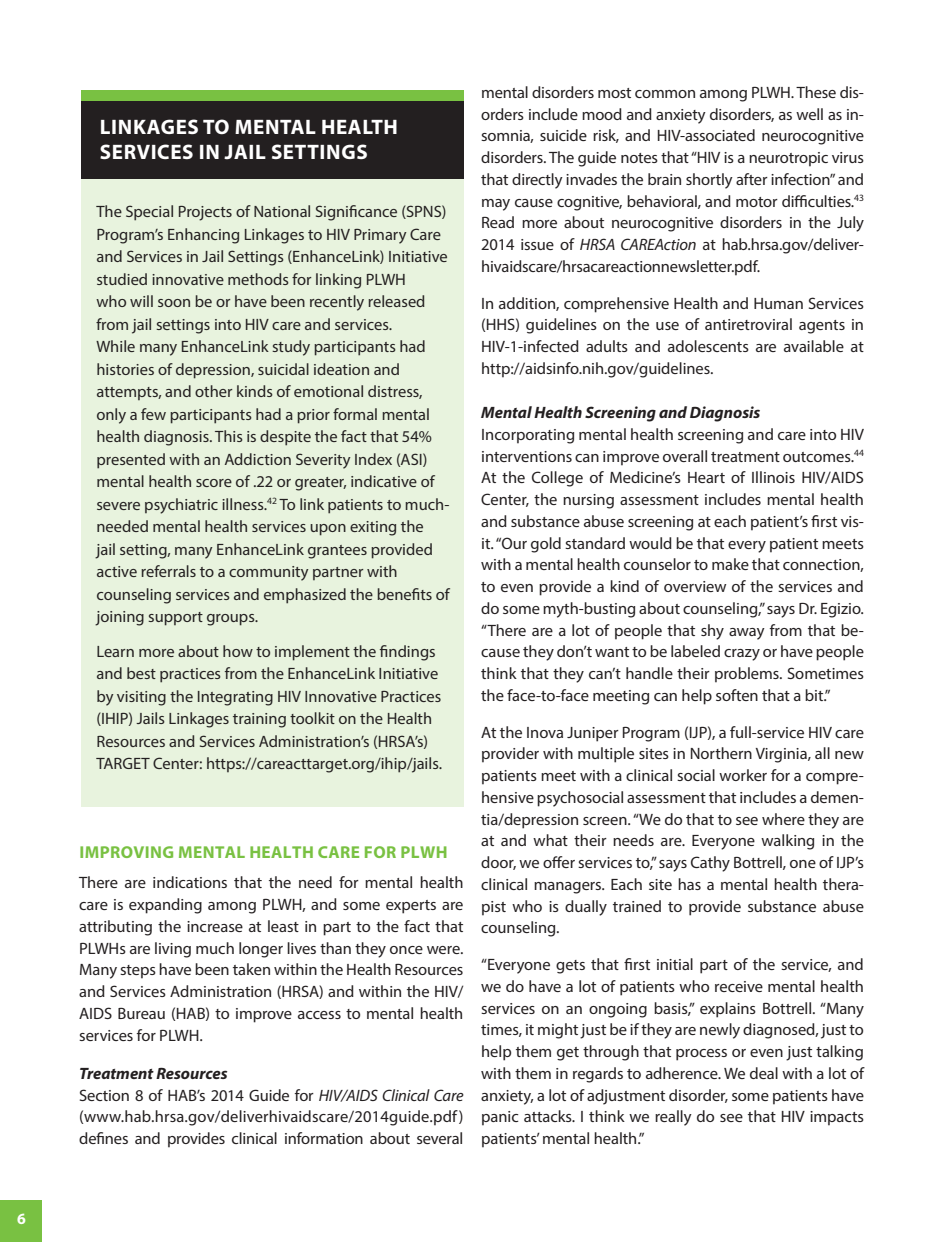
<style>
.page{position:relative;width:945px;height:1242px;background:#fff}
.page>*{position:absolute;margin:0;border:0;box-sizing:border-box;transform-origin:0 0}
.t1{font:700 21px/25.2px "Myriad Pro";letter-spacing:.03em;color:#fff}
.t2{font:700 17.25px "Myriad Pro";letter-spacing:.025em;color:#79c142}
.t3{font:16.5px/21.8px "Myriad Pro";color:#231f20;text-align:justify}
.t4{font:italic 700 16.5px "Myriad Pro";color:#231f20}
.t5{font:700 15.75px "Myriad Pro";color:#fff}
.s1{font-style:italic}
</style>
<div class="page">
<div style="left:0;top:1200px;width:42px;height:42px;background:#79c142"></div>
<div style="left:81px;top:169px;width:383px;height:637px;background:#e8f3de"></div>
<div style="left:81px;top:99px;width:383px;height:79px;background:#231f20"></div>
<div style="left:81px;top:90px;width:383px;height:11px;background:#79c142"></div>
<p class="t5" style="left:17px;top:1208px;width:10px">6</p>
<h1 class="t1" style="left:100px;top:114px;width:300px">LINKAGES TO MENTAL HEALTH<br>SERVICES IN JAIL SETTINGS</h1>
<p class="t3" style="left:96px;top:200px;width:355px;line-height:22.5px;text-align:left">The Special Projects of National Significance (SPNS)<br>Program’s Enhancing Linkages to HIV Primary Care and Services in Jail Settings (EnhanceLink) Initiative studied innovative methods for linking PLWH<br>who will soon be or have been recently released from jail settings into HIV care and services.<br>While many EnhanceLink study participants had histories of depression, suicidal ideation and attempts, and other kinds of emotional distress, only a few participants had a prior formal mental health diagnosis. This is despite the fact that 54% presented with an Addiction Severity Index (ASI) mental health score of .22 or greater, indicative of severe psychiatric illness.<sup>42</sup> To link patients to much&shy;needed mental health services upon exiting the<br>jail setting, many EnhanceLink grantees provided active referrals to a community partner with counseling services and emphasized the benefits of joining support groups.</p>
<p class="t3" style="left:96px;top:640px;width:347px;line-height:22.5px;text-align:left">Learn more about how to implement the findings and best practices from the EnhanceLink Initiative by visiting the Integrating HIV Innovative Practices (IHIP) Jails Linkages training toolkit on the Health Resources and Services Administration’s (HRSA’s)<br>TARGET Center: https://careacttarget.org/ihip/jails.</p>
<h2 class="t2" style="left:79px;top:841px;width:370px">IMPROVING MENTAL HEALTH CARE FOR PLWH</h2>
<p class="t3" style="left:79px;top:872px;width:386px">There are indications that the need for mental health care is expanding among PLWH, and some experts are attributing the increase at least in part to the fact that PLWHs are living much longer lives than they once were.<br>Many steps have been taken within the Health Resources and Services Administration (HRSA) and within the HIV/ AIDS Bureau (HAB) to improve access to mental health services for PLWH.</p>
<h3 class="t4" style="left:79px;top:1063px;width:150px">Treatment Resources</h3>
<p class="t3" style="left:79px;top:1084px;width:386px">Section 8 of HAB’s 2014 Guide for <span class="s1">HIV/AIDS Clinical Care </span>(www.hab.hrsa.gov/deliverhivaidscare/2014guide.pdf) defines and provides clinical information about several</p>
<p class="t3" style="left:481px;top:81px;width:384px">mental disorders most common among PLWH. These dis&shy;orders include mood and anxiety disorders, as well as in&shy;somnia, suicide risk, and HIV-associated neurocognitive disorders. The guide notes that “HIV is a neurotropic virus that directly invades the brain shortly after infection” and may cause cognitive, behavioral, and motor difficulties.<sup>43<br></sup>Read more about neurocognitive disorders in the July 2014 issue of <span class="s1">HRSA CAREAction</span> at hab.hrsa.gov/deliver&shy;hivaidscare/hrsacareactionnewsletter.pdf.</p>
<p class="t3" style="left:481px;top:292px;width:384px">In addition, comprehensive Health and Human Services (HHS) guidelines on the use of antiretroviral agents in HIV-1-infected adults and adolescents are available at http://aidsinfo.nih.gov/guidelines.</p>
<h3 class="t4" style="left:481px;top:402px;width:281px">Mental Health Screening and Diagnosis</h3>
<p class="t3" style="left:481px;top:423px;width:384px">Incorporating mental health screening and care into HIV interventions can improve overall treatment outcomes.<sup>44<br></sup>At the College of Medicine’s Heart of Illinois HIV/AIDS Center, the nursing assessment includes mental health and substance abuse screening at each patient’s first vis&shy;it. “Our gold standard would be that every patient meets with a mental health counselor to make that connection, to even provide a kind of overview of the services and do some myth-busting about counseling,” says Dr. Egizio. “There are a lot of people that shy away from that be&shy;cause they don’t want to be labeled crazy or have people think that they can’t handle their problems. Sometimes the face-to-face meeting can help soften that a bit.”</p>
<p class="t3" style="left:481px;top:721px;width:384px">At the Inova Juniper Program (IJP), a full-service HIV care provider with multiple sites in Northern Virginia, all new patients meet with a clinical social worker for a compre&shy;hensive psychosocial assessment that includes a demen&shy;tia/depression screen. “We do that to see where they are at and what their needs are. Everyone walking in the door, we offer services to,” says Cathy Bottrell, one of IJP’s clinical managers. Each site has a mental health thera&shy;pist who is dually trained to provide substance abuse counseling.</p>
<p class="t3" style="left:481px;top:953px;width:384px">“Everyone gets that first initial part of the service, and we do have a lot of patients who receive mental health services on an ongoing basis,” explains Bottrell. “Many times, it might just be if they are newly diagnosed, just to help them get through that process or even just talking with them in regards to adherence. We deal with a lot of anxiety, a lot of adjustment disorder, some patients have panic attacks. I think we really do see that HIV impacts patients’ mental health.”</p>
</div>
